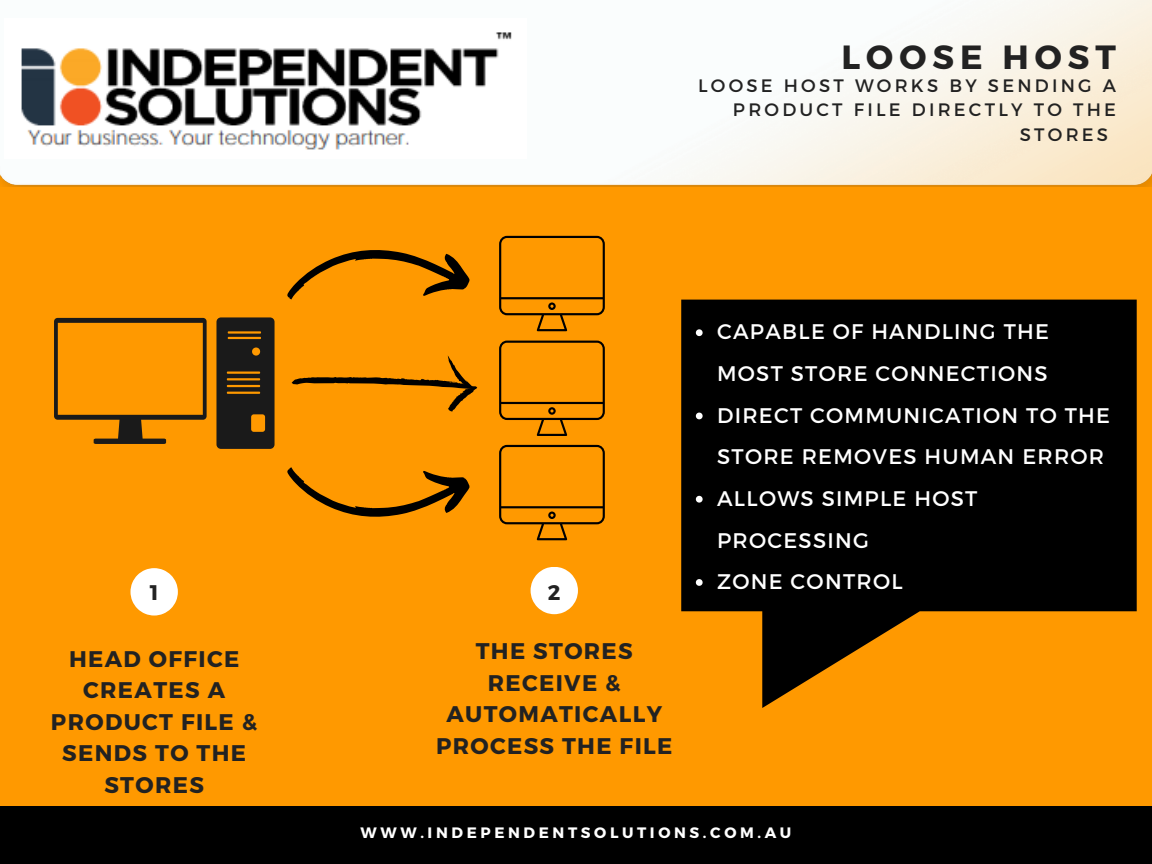
<style>
.page{position:relative;width:1152px;height:864px;background:#f90}
.page>*{position:absolute;margin:0;border:0;box-sizing:border-box;transform-origin:0 0}
.t1{font:700 33.6px "Montserrat";letter-spacing:.18em;color:#222}
.t2{font:700 22.65px/31.5px "Montserrat";letter-spacing:.06em;color:#222;text-align:center}
.t3{font:21.15px/41.7px "Montserrat";letter-spacing:.06em;color:#fff}
.t4{font:700 21.15px "Montserrat";color:#222}
.t5{font:18px "Montserrat";letter-spacing:.18em;color:#222}
.t6{font:700 15.15px "Montserrat";letter-spacing:.24em;color:#fff}
</style>
<div class="page">
<img style="left:0;top:0;width:1152px;height:186px">
<svg style="left:130px;top:568px;width:48px;height:48px"></svg>
<svg style="left:531px;top:567px;width:47px;height:47px"></svg>
<img style="left:5px;top:18px;width:522px;height:141px">
<svg style="left:54px;top:317px;width:221px;height:132px"></svg>
<svg style="left:499px;top:236px;width:106px;height:95px"></svg>
<svg style="left:499px;top:341px;width:106px;height:95px"></svg>
<svg style="left:499px;top:445px;width:106px;height:95px"></svg>
<svg style="left:287px;top:467px;width:183px;height:50px"></svg>
<svg style="left:287px;top:250px;width:183px;height:50px"></svg>
<svg style="left:292px;top:355px;width:186px;height:57px"></svg>
<svg style="left:681px;top:300px;width:456px;height:408px;fill:#000"></svg>
<div style="left:0;top:807px;width:1152px;height:57px;background:#000"></div>
<svg style="left:696px;top:329px;width:7px;height:7px"></svg>
<svg style="left:696px;top:413px;width:7px;height:6px"></svg>
<svg style="left:696px;top:496px;width:7px;height:7px"></svg>
<svg style="left:696px;top:579px;width:7px;height:7px"></svg>
<p class="t1" style="left:842px;top:35px;width:276px">LOOSE HOST</p>
<p class="t5" style="left:698px;top:74px;width:420px">LOOSE HOST WORKS BY SENDING A</p>
<p class="t5" style="left:733px;top:98px;width:385px">PRODUCT FILE DIRECTLY TO THE</p>
<p class="t5" style="left:1020px;top:123px;width:90px">STORES</p>
<p class="t4" style="left:150px;top:578px;width:10px">1</p>
<p class="t4" style="left:548px;top:578px;width:14px">2</p>
<p class="t2" style="left:51px;top:642px;width:208px">HEAD OFFICE<br>CREATES A<br>PRODUCT FILE &amp;<br>SENDS TO THE<br>STORES</p>
<p class="t2" style="left:436px;top:634px;width:238px">THE STORES<br>RECEIVE &amp;<br>AUTOMATICALLY<br>PROCESS THE FILE</p>
<p class="t3" style="left:717px;top:310px;width:333px">CAPABLE OF HANDLING THE<br>MOST STORE CONNECTIONS</p>
<p class="t3" style="left:717px;top:393px;width:395px">DIRECT COMMUNICATION TO THE<br>STORE REMOVES HUMAN ERROR</p>
<p class="t3" style="left:717px;top:477px;width:262px">ALLOWS SIMPLE HOST<br>PROCESSING</p>
<p class="t3" style="left:717px;top:560px;width:187px">ZONE CONTROL</p>
<p class="t6" style="left:361px;top:823px;width:432px">WWW.INDEPENDENTSOLUTIONS.COM.AU</p>
</div>
